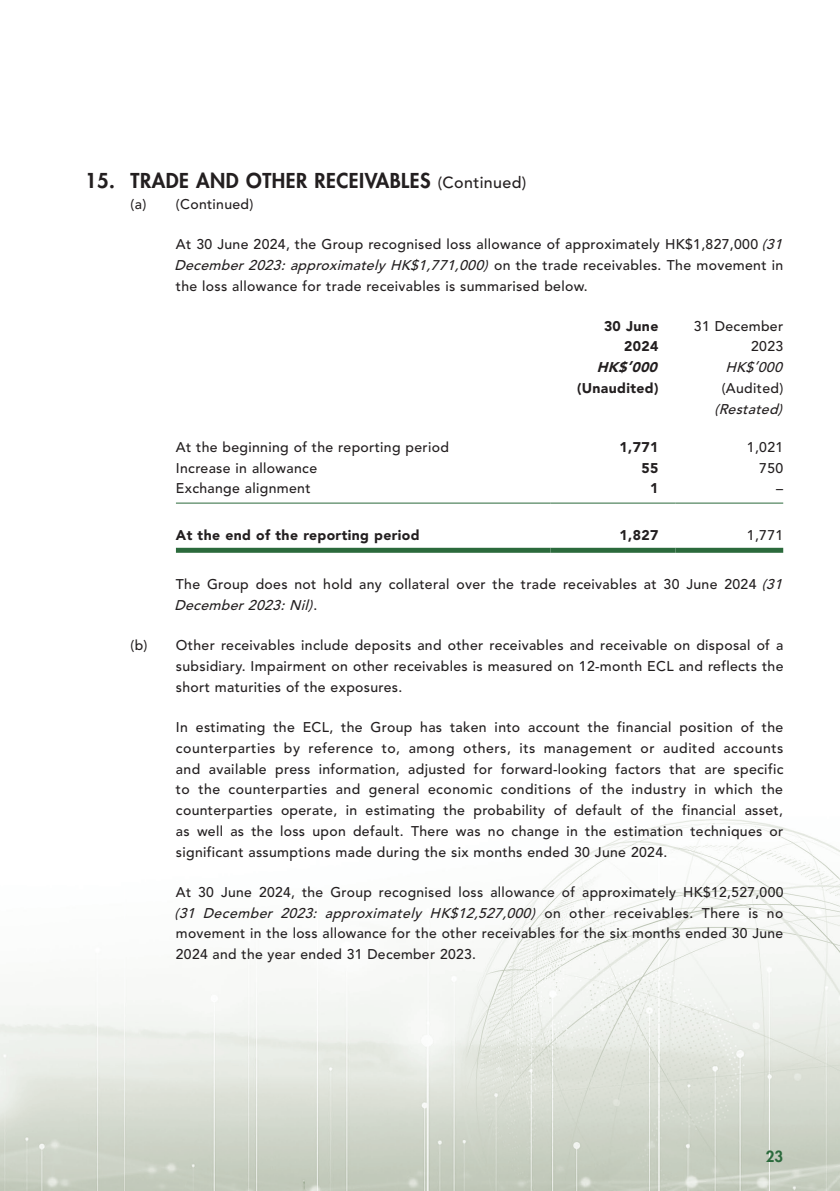
<style>
.page{position:relative;width:840px;height:1191px;background:#fff}
.page>*{position:absolute;margin:0;border:0;box-sizing:border-box;transform-origin:0 0}
.t1{font:800 20px "Futura Std";letter-spacing:.025em;color:#231f20}
.t2{font:800 15px "Futura Std";color:#2b6a3c}
.t3{font:500 14px/20.8px "Avenir LT Std";letter-spacing:.025em;color:#231f20;text-align:justify}
.t4{font:900 14px/20.8px "Avenir LT Std";letter-spacing:.025em;color:#231f20;text-align:right}
.t5{font:italic 500 14px "Avenir LT Std";color:#231f20}
.t6{font:italic 900 14px "Avenir LT Std";color:#231f20}
.s1{font-family:"Avenir LT Std";font-weight:500;font-size:16px}
.s2{font-style:italic}
</style>
<div class="page">
<img style="left:0;top:502px;width:839px;height:689px">
<hr style="left:176px;top:502px;width:374px;height:1px;background:#2b6a3c">
<hr style="left:550px;top:502px;width:125px;height:1px;background:#2b6a3c">
<hr style="left:675px;top:502px;width:107px;height:1px;background:#2b6a3c">
<div style="left:176px;top:548px;width:374px;height:5px;background:#2b6a3c"></div>
<div style="left:550px;top:548px;width:125px;height:5px;background:#2b6a3c"></div>
<div style="left:675px;top:548px;width:107px;height:5px;background:#2b6a3c"></div>
<h1 class="t1" style="left:85px;top:168px;width:442px">15. TRADE AND OTHER RECEIVABLES <span class="s1">(Continued)</span></h1>
<p class="t3" style="left:130px;top:194px;width:124px">(a) (Continued)</p>
<p class="t3" style="left:174px;top:234px;width:613px;text-align:left">At 30 June 2024, the Group recognised loss allowance of approximately HK$1,827,000 <span class="s2">(31<br>December2023:approximatelyHK$1,771,000)</span> o n t h e t r a d e r e c e i v a b l e s . T h e m o v e m e n t i n the loss allowance for trade receivables is summarised below.</p>
<p class="t4" style="left:603px;top:315px;width:56px">30 June<br>2024</p>
<p class="t3" style="left:693px;top:316px;width:91px;text-align:right">31 December<br>2023</p>
<p class="t6" style="left:596px;top:359px;width:66px">HK$’000</p>
<p class="t5" style="left:725px;top:359px;width:62px">HK$’000</p>
<p class="t4" style="left:576px;top:378px;width:83px">(Unaudited)</p>
<p class="t3" style="left:721px;top:378px;width:63px">(Audited)</p>
<p class="t5" style="left:714px;top:401px;width:73px">(Restated)</p>
<p class="t3" style="left:176px;top:437px;width:274px">At the beginning of the reporting period</p>
<p class="t4" style="left:619px;top:436px;width:40px">1,771</p>
<p class="t3" style="left:746px;top:437px;width:38px">1,021</p>
<p class="t3" style="left:176px;top:457px;width:143px">Increase in allowance</p>
<p class="t4" style="left:641px;top:457px;width:18px">55</p>
<p class="t3" style="left:758px;top:457px;width:25px">750</p>
<p class="t3" style="left:176px;top:478px;width:136px">Exchange alignment</p>
<p class="t4" style="left:649px;top:478px;width:10px">1</p>
<p class="t3" style="left:775px;top:478px;width:8px">–</p>
<p class="t4" style="left:176px;top:524px;width:245px">At the end of the reporting period</p>
<p class="t4" style="left:619px;top:524px;width:40px">1,827</p>
<p class="t3" style="left:746px;top:525px;width:38px">1,771</p>
<p class="t3" style="left:174px;top:574px;width:613px">The Group does not hold any collateral over the trade receivables at 30 June 2024 <span class="s2">(31<br>December2023:Nil)</span>.</p>
<p class="t3" style="left:176px;top:635px;width:608px;text-indent:-45px">(b) Other receivables include deposits and other receivables and receivable on disposal of a subsidiary. Impairment on other receivables is measured on 12-month ECL and reflects the short maturities of the exposures.</p>
<p class="t3" style="left:176px;top:717px;width:608px">In estimating the ECL, the Group has taken into account the financial position of the counterparties by reference to, among others, its management or audited accounts and available press information, adjusted for forward-looking factors that are specific to the counterparties and general economic conditions of the industry in which the counterparties operate, in estimating the probability of default of the financial asset, as well as the loss upon default. There was no change in the estimation techniques or significant assumptions made during the six months ended 30 June 2024.</p>
<p class="t3" style="left:174px;top:882px;width:610px">At 30 June 2024, the Group recognised loss allowance of approximately HK$12,527,000 <span class="s2">(31 December 2023: approximately HK$12,527,000)</span> o n o t h e r r e c e i v a b l e s . T h e r e i s n o movement in the loss allowance for the other receivables for the six months ended 30 June 2024 and the year ended 31 December 2023.</p>
<p class="t2" style="left:765px;top:1146px;width:19px">23</p>
</div>
